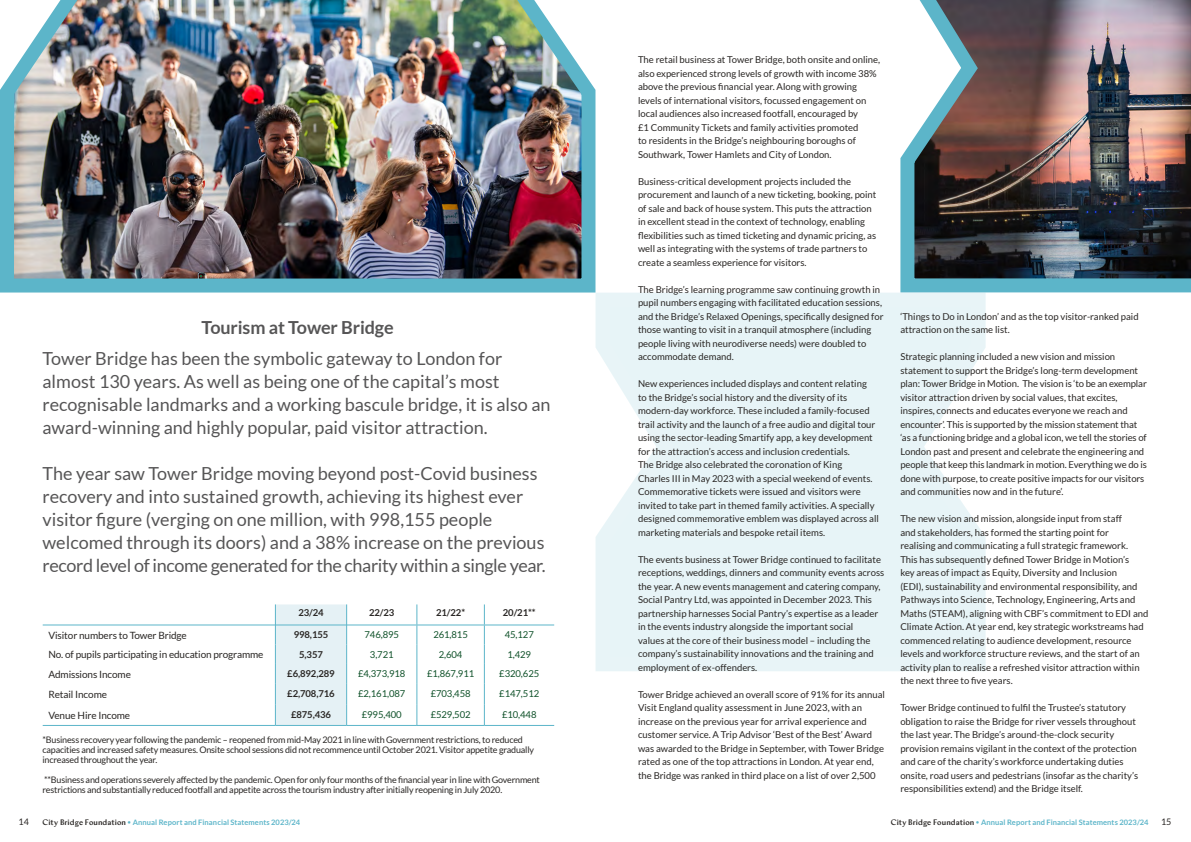
<style>
.page{position:relative;width:1191px;height:842px;background:#fff}
.page>*{position:absolute;margin:0;border:0;box-sizing:border-box;transform-origin:0 0}
.standalone_text_black{font:18px/23px "Lato";color:#565556}
.subhead_large_grey{font:700 18px "Lato";letter-spacing:-.005em;color:#565556}
.Table_text_wording{font:10px "Lato";letter-spacing:-.01em;color:#2a2725}
.Body_text_2024{font:9.5px/13.5px "Lato";color:#2a2725}
.Table_text_figures{font:9.5px "Lato";letter-spacing:-.01em;color:#10522a}
.Table_text_bold{font:700 9.5px "Lato";letter-spacing:-.01em;color:#2a2725}
.Under_table_text{font:9px/10px "Lato";letter-spacing:-.02em;color:#2a2725}
.t1{font:700 7.5px "Lato";letter-spacing:.01em;color:#5cb5c9}
.s1{font-family:"HW Atlantic";font-weight:600;font-size:8px;color:#2a2725}
.s2{font-family:"Corbel";font-weight:400;font-size:8px}
</style>
<div class="page">
<svg style="left:595px;top:293px;width:391px;height:378px;background:#e9f4f7"></svg>
<svg style="left:417px;top:604px;width:1px;height:121px"></svg>
<svg style="left:484px;top:604px;width:1px;height:121px"></svg>
<hr style="left:43px;top:725px;width:232px;height:1px;background:#5cb5c9">
<hr style="left:275px;top:725px;width:72px;height:1px;background:#5cb5c9">
<hr style="left:347px;top:725px;width:70px;height:1px;background:#5cb5c9">
<hr style="left:417px;top:725px;width:67px;height:1px;background:#5cb5c9">
<hr style="left:484px;top:725px;width:70px;height:1px;background:#5cb5c9">
<hr style="left:43px;top:625px;width:232px;height:1px;background:#5cb5c9">
<hr style="left:347px;top:625px;width:70px;height:1px;background:#5cb5c9">
<hr style="left:417px;top:625px;width:67px;height:1px;background:#5cb5c9">
<hr style="left:484px;top:625px;width:70px;height:1px;background:#5cb5c9">
<div style="left:275px;top:604px;width:72px;height:121px;background:#e5f1f5"></div>
<img style="left:0;top:0;width:602px;height:299px">
<img style="left:893px;top:0;width:298px;height:299px">
<h1 class="subhead_large_grey" style="left:202px;top:317px;width:194px">Tourism at Tower Bridge</h1>
<p class="standalone_text_black" style="left:43px;top:346px;width:509px">Tower Bridge has been the symbolic gateway to London for almost 130 years. As well as being one of the capital’s most recognisable landmarks and a working bascule bridge, it is also an award-winning and highly popular, paid visitor attraction.</p>
<p class="standalone_text_black" style="left:43px;top:461px;width:505px">The year saw Tower Bridge moving beyond post-Covid business recovery and into sustained growth, achieving its highest ever visitor figure (verging on one million, with 998,155 people welcomed through its doors) and a 38% increase on the previous record level of income generated for the charity within a single year.</p>
<p class="Table_text_bold" style="left:298px;top:607px;width:27px">23/24</p>
<p class="Table_text_bold" style="left:369px;top:607px;width:27px">22/23</p>
<p class="Table_text_bold" style="left:436px;top:607px;width:31px">21/22*</p>
<p class="Table_text_bold" style="left:503px;top:607px;width:34px">20/21**</p>
<p class="Table_text_wording" style="left:48px;top:630px;width:140px">Visitor numbers to Tower Bridge</p>
<p class="Table_text_bold" style="left:294px;top:629px;width:36px">998,155</p>
<p class="Table_text_figures" style="left:364px;top:630px;width:36px">746,895</p>
<p class="Table_text_figures" style="left:433px;top:630px;width:36px">261,815</p>
<p class="Table_text_figures" style="left:505px;top:630px;width:31px">45,127</p>
<p class="Table_text_wording" style="left:48px;top:649px;width:217px">No. of pupils participating in education programme</p>
<p class="Table_text_bold" style="left:299px;top:649px;width:25px">5,357</p>
<p class="Table_text_figures" style="left:370px;top:649px;width:25px">3,721</p>
<p class="Table_text_figures" style="left:439px;top:649px;width:25px">2,604</p>
<p class="Table_text_figures" style="left:507px;top:649px;width:25px">1,429</p>
<p class="Table_text_wording" style="left:48px;top:668px;width:84px">Admissions Income</p>
<p class="Table_text_bold" style="left:287px;top:668px;width:49px">£6,892,289</p>
<p class="Table_text_figures" style="left:358px;top:668px;width:49px">£4,373,918</p>
<p class="Table_text_figures" style="left:427px;top:668px;width:49px">£1,867,911</p>
<p class="Table_text_figures" style="left:499px;top:668px;width:41px">£320,625</p>
<p class="Table_text_wording" style="left:48px;top:688px;width:60px">Retail Income</p>
<p class="Table_text_bold" style="left:287px;top:688px;width:49px">£2,708,716</p>
<p class="Table_text_figures" style="left:358px;top:688px;width:49px">£2,161,087</p>
<p class="Table_text_figures" style="left:431px;top:688px;width:41px">£703,458</p>
<p class="Table_text_figures" style="left:499px;top:688px;width:41px">£147,512</p>
<p class="Table_text_wording" style="left:48px;top:709px;width:83px">Venue Hire Income</p>
<p class="Table_text_bold" style="left:291px;top:709px;width:42px">£875,436</p>
<p class="Table_text_figures" style="left:362px;top:709px;width:41px">£995,400</p>
<p class="Table_text_figures" style="left:431px;top:709px;width:41px">£529,502</p>
<p class="Table_text_figures" style="left:502px;top:709px;width:36px">£10,448</p>
<p class="Under_table_text" style="left:43px;top:735px;width:493px">*Business recovery year following the pandemic – reopened from mid-May 2021 in line with Government restrictions, to reduced capacities and increased safety measures. Onsite school sessions did not recommence until October 2021. Visitor appetite gradually increased throughout the year.</p>
<p class="Under_table_text" style="left:43px;top:775px;width:499px">**Business and operations severely affected by the pandemic. Open for only four months of the financial year in line with Government restrictions and substantially reduced footfall and appetite across the tourism industry after initially reopening in July 2020.</p>
<p class="Body_text_2024" style="left:638px;top:53px;width:244px">The retail business at Tower Bridge, both onsite and online, also experienced strong levels of growth with income 38% above the previous financial year. Along with growing levels of international visitors, focussed engagement on local audiences also increased footfall, encouraged by<br>£1 Community Tickets and family activities promoted<br>to residents in the Bridge’s neighbouring boroughs of Southwark, Tower Hamlets and City of London.</p>
<p class="Body_text_2024" style="left:638px;top:174px;width:240px">Business-critical development projects included the procurement and launch of a new ticketing, booking, point of sale and back of house system. This puts the attraction in excellent stead in the context of technology, enabling flexibilities such as timed ticketing and dynamic pricing, as well as integrating with the systems of trade partners to create a seamless experience for visitors.</p>
<p class="Body_text_2024" style="left:638px;top:282px;width:247px">The Bridge’s learning programme saw continuing growth in pupil numbers engaging with facilitated education sessions, and the Bridge’s Relaxed Openings, specifically designed for those wanting to visit in a tranquil atmosphere (including people living with neurodiverse needs) were doubled to accommodate demand.</p>
<p class="Body_text_2024" style="left:638px;top:377px;width:239px">New experiences included displays and content relating to the Bridge’s social history and the diversity of its modern-day workforce. These included a family-focused trail activity and the launch of a free audio and digital tour using the sector-leading Smartify app, a key development for the attraction’s access and inclusion credentials.</p>
<p class="Body_text_2024" style="left:638px;top:458px;width:242px">The Bridge also celebrated the coronation of King<br>Charles III in May 2023 with a special weekend of events.<br>Commemorative tickets were issued and visitors were invited to take part in themed family activities. A specially designed commemorative emblem was displayed across all marketing materials and bespoke retail items.</p>
<p class="Body_text_2024" style="left:638px;top:552px;width:248px">The events business at Tower Bridge continued to facilitate receptions, weddings, dinners and community events across the year. A new events management and catering company, Social Pantry Ltd, was appointed in December 2023. This partnership harnesses Social Pantry’s expertise as a leader in the events industry alongside the important social<br>values at the core of their business model – including the company’s sustainability innovations and the training and employment of ex-offenders.</p>
<p class="Body_text_2024" style="left:638px;top:687px;width:248px">Tower Bridge achieved an overall score of 91% for its annual Visit England quality assessment in June 2023, with an increase on the previous year for arrival experience and customer service. A Trip Advisor ‘Best of the Best’ Award was awarded to the Bridge in September, with Tower Bridge rated as one of the top attractions in London. At year end, the Bridge was ranked in third place on a list of over 2,500</p>
<p class="Body_text_2024" style="left:900px;top:309px;width:240px">‘Things to Do in London’ and as the top visitor-ranked paid attraction on the same list.</p>
<p class="Body_text_2024" style="left:900px;top:350px;width:248px">Strategic planning included a new vision and mission statement to support the Bridge’s long-term development plan: Tower Bridge in Motion. The vision is ‘to be an exemplar visitor attraction driven by social values, that excites, inspires, connects and educates everyone we reach and encounter’. This is supported by the mission statement that ‘as a functioning bridge and a global icon, we tell the stories of London past and present and celebrate the engineering and people that keep this landmark in motion. Everything we do is done with purpose, to create positive impacts for our visitors and communities now and in the future’.</p>
<p class="Body_text_2024" style="left:900px;top:512px;width:250px">The new vision and mission, alongside input from staff<br>and stakeholders, has formed the starting point for<br>realising and communicating a full strategic framework.<br>This has subsequently defined Tower Bridge in Motion’s<br>key areas of impact as Equity, Diversity and Inclusion<br>(EDI), sustainability and environmental responsibility, and Pathways into Science, Technology, Engineering, Arts and Maths (STEAM), aligning with CBF’s commitment to EDI and Climate Action. At year end, key strategic workstreams had commenced relating to audience development, resource levels and workforce structure reviews, and the start of an activity plan to realise a refreshed visitor attraction within the next three to five years.</p>
<p class="Body_text_2024" style="left:900px;top:701px;width:239px">Tower Bridge continued to fulfil the Trustee’s statutory obligation to raise the Bridge for river vessels throughout the last year. The Bridge’s around-the-clock security provision remains vigilant in the context of the protection and care of the charity’s workforce undertaking duties onsite, road users and pedestrians (insofar as the charity’s responsibilities extend) and the Bridge itself.</p>
<p class="Under_table_text" style="left:19px;top:817px;width:12px">14</p>
<p class="t1" style="left:43px;top:817px;width:259px"><span class="s1">City Bridge Foundation</span> <span class="s2">•</span> Annual Report and Financial Statements 2023/24</p>
<p class="t1" style="left:890px;top:818px;width:259px"><span class="s1">City Bridge Foundation</span> <span class="s2">•</span> Annual Report and Financial Statements 2023/24</p>
<p class="Under_table_text" style="left:1161px;top:817px;width:12px">15</p>
</div>
